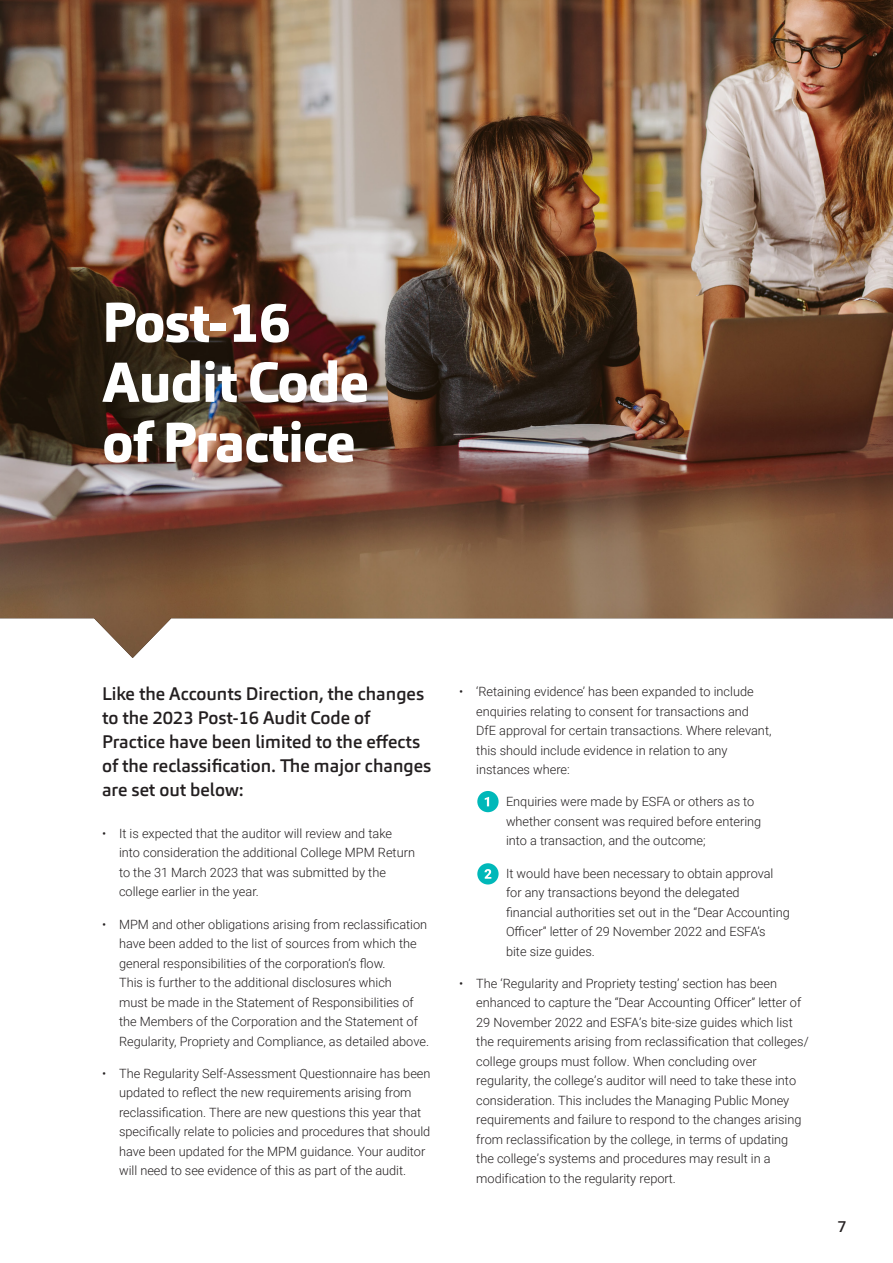
<style>
.page{position:relative;width:893px;height:1263px;background:#fff}
.page>*{position:absolute;margin:0;border:0;box-sizing:border-box;transform-origin:0 0}
.t1{font:800 55.5px/60px "Carnac";letter-spacing:-.02em;color:#fff}
.t2{font:500 18px/24px "Carnac";color:#231f20}
.t3{font:500 15px "Roboto";color:#231f20}
.t4{font:300 12.75px/19.5px "Roboto";color:#231f20}
</style>
<div class="page">
<img style="left:0;top:0;width:893px;height:658px">
<div style="left:477px;top:791px;width:22px;height:21px;background:#00b8b9;border-radius:50%"></div>
<svg style="left:485px;top:797px;width:4px;height:9px"></svg>
<div style="left:477px;top:863px;width:22px;height:21px;background:#00b8b9;border-radius:50%"></div>
<svg style="left:484px;top:869px;width:7px;height:10px"></svg>
<p class="t1" style="left:102px;top:293px;width:268px">Post-16<br>Audit Code of Practice</p>
<p class="t2" style="left:102px;top:682px;width:331px">Like the Accounts Direction, the changes to the 2023 Post-16 Audit Code of Practice have been limited to the effects of the reclassification. The major changes are set out below:</p>
<p class="t4" style="left:119px;top:823px;width:297px;text-indent:-17px">• It is expected that the auditor will review and take into consideration the additional College MPM Return to the 31 March 2023 that was submitted by the college earlier in the year.</p>
<p class="t4" style="left:119px;top:914px;width:311px;text-indent:-17px">• MPM and other obligations arising from reclassification have been added to the list of sources from which the general responsibilities of the corporation’s flow.<br>This is further to the additional disclosures which<br>must be made in the Statement of Responsibilities of the Members of the Corporation and the Statement of Regularity, Propriety and Compliance, as detailed above.</p>
<p class="t4" style="left:119px;top:1063px;width:313px;text-indent:-17px">• The Regularity Self-Assessment Questionnaire has been updated to reflect the new requirements arising from reclassification. There are new questions this year that specifically relate to policies and procedures that should have been updated for the MPM guidance. Your auditor will need to see evidence of this as part of the audit.</p>
<p class="t4" style="left:476px;top:681px;width:297px;text-indent:-17px">• ‘Retaining evidence’ has been expanded to include enquiries relating to consent for transactions and DfE approval for certain transactions. Where relevant, this should include evidence in relation to any instances where:</p>
<p class="t4" style="left:506px;top:792px;width:257px">Enquiries were made by ESFA or others as to whether consent was required before entering into a transaction, and the outcome;</p>
<p class="t4" style="left:506px;top:863px;width:285px">It would have been necessary to obtain approval for any transactions beyond the delegated<br>financial authorities set out in the “Dear Accounting Officer” letter of 29 November 2022 and ESFA’s<br>bite size guides.</p>
<p class="t4" style="left:476px;top:973px;width:334px;text-indent:-17px">• The ‘Regularity and Propriety testing’ section has been enhanced to capture the “Dear Accounting Officer” letter of 29 November 2022 and ESFA’s bite-size guides which list the requirements arising from reclassification that colleges/ college groups must follow. When concluding over regularity, the college’s auditor will need to take these into consideration. This includes the Managing Public Money requirements and failure to respond to the changes arising from reclassification by the college, in terms of updating the college’s systems and procedures may result in a modification to the regularity report.</p>
<p class="t3" style="left:838px;top:1216px;width:10px">7</p>
</div>
